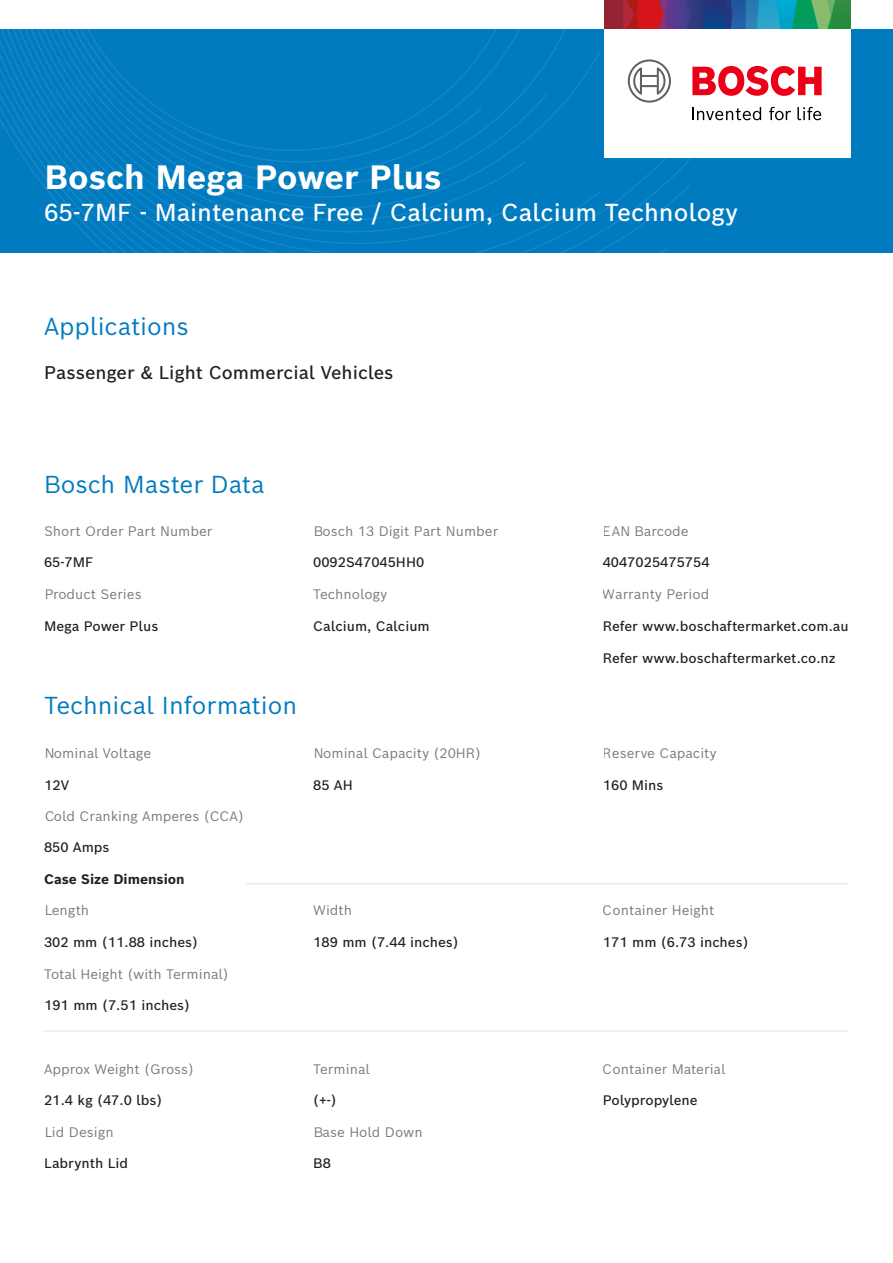
<style>
.page{position:relative;width:893px;height:1263px;background:#fff}
.page>*{position:absolute;margin:0;border:0;box-sizing:border-box;transform-origin:0 0}
.t1{font:700 33px "Bosch Sans";color:#fff}
.t2{font:500 24px "Bosch Sans";color:#fff}
.t3{font:24px "Bosch Sans";color:#007bc0}
.t4{font:500 18px "Bosch Sans";color:#231f20}
.t5{font:13.5px "Bosch Sans";color:#231f20}
.t6{font:500 13.5px "Bosch Sans";color:#231f20}
.t7{font:700 13.5px "Bosch Sans";color:#231f20}
</style>
<div class="page">
<div style="left:0;top:0;width:893px;height:253px;background:#007bc0"></div>
<svg style="left:0;top:39px;width:600px;height:67px"></svg>
<svg style="left:0;top:54px;width:322px;height:14px"></svg>
<svg style="left:0;top:68px;width:392px;height:26px"></svg>
<svg style="left:0;top:81px;width:274px;height:13px"></svg>
<svg style="left:0;top:94px;width:555px;height:12px"></svg>
<svg style="left:0;top:106px;width:691px;height:147px"></svg>
<svg style="left:0;top:118px;width:608px;height:135px"></svg>
<div style="left:0;top:0;width:893px;height:29px;background:#fff"></div>
<hr style="left:246px;top:883px;width:602px;height:1px;background:#939ca8">
<hr style="left:44px;top:1031px;width:804px;height:1px;background:#939ca8">
<div style="left:604px;top:0;width:246px;height:158px;background:#fff"></div>
<svg style="left:692px;top:107px;width:69px;height:13px"></svg>
<svg style="left:769px;top:107px;width:22px;height:13px"></svg>
<svg style="left:797px;top:107px;width:24px;height:13px"></svg>
<svg style="left:692px;top:66px;width:130px;height:30px"></svg>
<svg style="left:628px;top:59px;width:43px;height:44px"></svg>
<img style="left:604px;top:0;width:246px;height:29px">
<p class="t1" style="left:45px;top:155px;width:398px">Bosch Mega Power Plus</p>
<p class="t2" style="left:44px;top:196px;width:695px">65-7MF - Maintenance Free / Calcium, Calcium Technology</p>
<p class="t3" style="left:44px;top:310px;width:146px">Applications</p>
<p class="t4" style="left:44px;top:360px;width:351px">Passenger &amp; Light Commercial Vehicles</p>
<p class="t3" style="left:44px;top:468px;width:222px">Bosch Master Data</p>
<p class="t5" style="left:44px;top:522px;width:170px">Short Order Part Number</p>
<p class="t6" style="left:44px;top:553px;width:51px">65-7MF</p>
<p class="t5" style="left:44px;top:585px;width:99px">Product Series</p>
<p class="t6" style="left:44px;top:617px;width:116px">Mega Power Plus</p>
<p class="t3" style="left:44px;top:689px;width:255px">Technical Information</p>
<p class="t5" style="left:44px;top:744px;width:109px">Nominal Voltage</p>
<p class="t6" style="left:44px;top:775px;width:26px">12V</p>
<p class="t5" style="left:44px;top:807px;width:201px">Cold Cranking Amperes (CCA)</p>
<p class="t6" style="left:44px;top:838px;width:67px">850 Amps</p>
<p class="t7" style="left:44px;top:870px;width:142px">Case Size Dimension</p>
<p class="t5" style="left:313px;top:522px;width:187px">Bosch 13 Digit Part Number</p>
<p class="t5" style="left:603px;top:522px;width:87px">EAN Barcode</p>
<p class="t6" style="left:313px;top:553px;width:113px">0092S47045HH0</p>
<p class="t6" style="left:603px;top:553px;width:108px">4047025475754</p>
<p class="t5" style="left:313px;top:585px;width:76px">Technology</p>
<p class="t5" style="left:603px;top:585px;width:108px">Warranty Period</p>
<p class="t6" style="left:313px;top:617px;width:118px">Calcium, Calcium</p>
<p class="t6" style="left:603px;top:617px;width:247px">Refer www.boschaftermarket.com.au</p>
<p class="t6" style="left:603px;top:649px;width:234px">Refer www.boschaftermarket.co.nz</p>
<p class="t5" style="left:313px;top:744px;width:169px">Nominal Capacity (20HR)</p>
<p class="t5" style="left:603px;top:744px;width:115px">Reserve Capacity</p>
<p class="t6" style="left:313px;top:775px;width:41px">85 AH</p>
<p class="t6" style="left:603px;top:775px;width:62px">160 Mins</p>
<p class="t5" style="left:44px;top:901px;width:47px">Length</p>
<p class="t5" style="left:603px;top:901px;width:113px">Container Height</p>
<p class="t5" style="left:313px;top:901px;width:40px">Width</p>
<p class="t6" style="left:44px;top:933px;width:156px">302 mm (11.88 inches)</p>
<p class="t6" style="left:603px;top:933px;width:147px">171 mm (6.73 inches)</p>
<p class="t6" style="left:313px;top:933px;width:147px">189 mm (7.44 inches)</p>
<p class="t5" style="left:44px;top:965px;width:186px">Total Height (with Terminal)</p>
<p class="t6" style="left:44px;top:996px;width:148px">191 mm (7.51 inches)</p>
<p class="t5" style="left:44px;top:1060px;width:152px">Approx Weight (Gross)</p>
<p class="t5" style="left:313px;top:1060px;width:58px">Terminal</p>
<p class="t5" style="left:603px;top:1060px;width:124px">Container Material</p>
<p class="t6" style="left:44px;top:1091px;width:120px">21.4 kg (47.0 lbs)</p>
<p class="t6" style="left:313px;top:1091px;width:25px">(+-)</p>
<p class="t6" style="left:603px;top:1091px;width:96px">Polypropylene</p>
<p class="t5" style="left:44px;top:1123px;width:71px">Lid Design</p>
<p class="t5" style="left:313px;top:1123px;width:111px">Base Hold Down</p>
<p class="t6" style="left:44px;top:1154px;width:86px">Labrynth Lid</p>
<p class="t6" style="left:313px;top:1154px;width:19px">B8</p>
</div>
